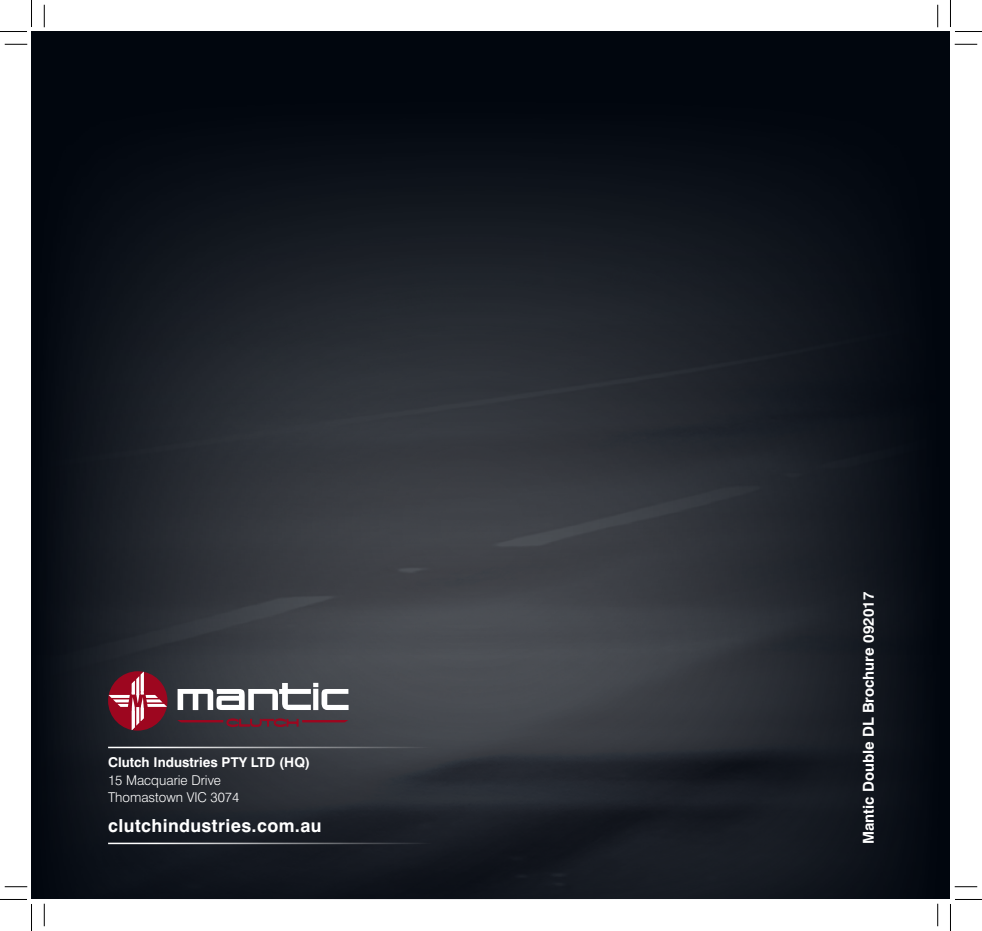
<style>
.page{position:relative;width:982px;height:931px;background:#fff}
.page>*{position:absolute;margin:0;border:0;box-sizing:border-box;transform-origin:0 0}
.t1{font:700 18px "Swiss 721 BT";letter-spacing:.02em;color:#fff}
.t2{font:700 15px "Swiss 721 BT";color:#fff}
.t3{font:300 13.5px/17.7px "Swiss 721 BT";color:#fff}
.t4{font:700 13.5px "Swiss 721 BT";color:#fff}
</style>
<div class="page">
<div style="left:32px;top:32px;width:918px;height:867px;background:#01060e"></div>
<img style="left:56px;top:168px;width:850px;height:731px">
<svg style="left:177px;top:682px;width:171px;height:28px;background:#909296"></svg>
<svg style="left:178px;top:718px;width:169px;height:8px"></svg>
<svg style="left:108px;top:671px;width:59px;height:59px;background:#953a4a"></svg>
<hr style="left:108px;top:842px;width:331px;height:2px;background:#fff">
<hr style="left:108px;top:746px;width:331px;height:2px;background:#fff">
<svg style="left:5px;top:44px;width:22px;height:1px"></svg>
<svg style="left:954px;top:44px;width:23px;height:1px"></svg>
<svg style="left:5px;top:886px;width:22px;height:1px"></svg>
<svg style="left:954px;top:886px;width:23px;height:1px"></svg>
<svg style="left:44px;top:5px;width:1px;height:22px"></svg>
<svg style="left:44px;top:903px;width:1px;height:23px"></svg>
<svg style="left:937px;top:5px;width:1px;height:22px"></svg>
<svg style="left:937px;top:903px;width:1px;height:23px"></svg>
<svg style="left:0;top:0;width:32px;height:32px"></svg>
<svg style="left:0;top:899px;width:32px;height:31px"></svg>
<svg style="left:950px;top:0;width:31px;height:32px"></svg>
<svg style="left:950px;top:899px;width:31px;height:31px"></svg>
<p class="t4" style="left:108px;top:753px;width:203px">Clutch Industries PTY LTD (HQ)</p>
<p class="t3" style="left:108px;top:770px;width:133px">15 Macquarie Drive<br>Thomastown VIC 3074</p>
<h1 class="t1" style="left:108px;top:814px;width:215px">clutchindustries.com.au</h1>
<p class="t2" style="left:859px;top:844px;width:254px;rotate:-90deg">Mantic Double DL Brochure 092017</p>
</div>
